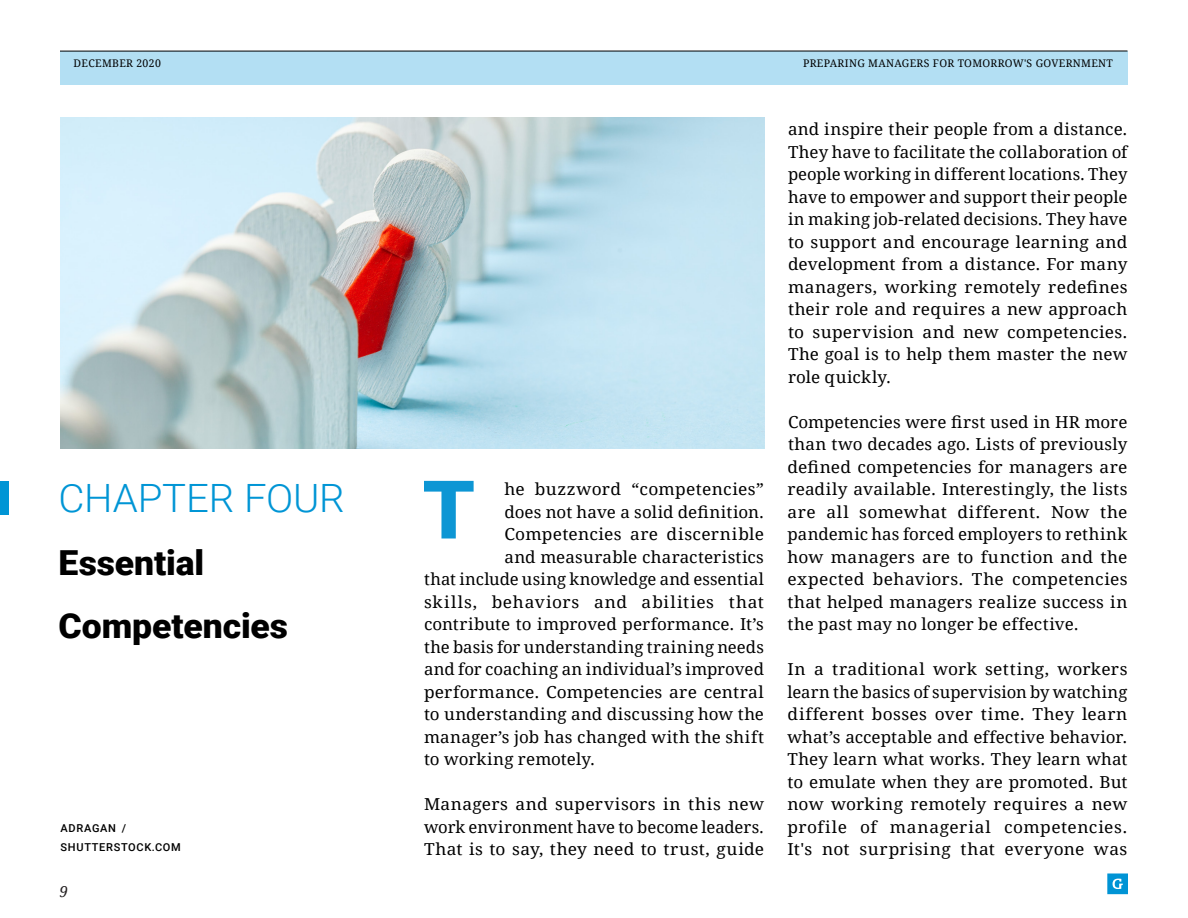
<style>
.page{position:relative;width:1188px;height:918px;background:#fff}
.page>*{position:absolute;margin:0;border:0;box-sizing:border-box;transform-origin:0 0}
.GE-stye{font:900 81px "Roboto";color:#0d96d4}
.Body_Adjustments{font:300 39px "Roboto";letter-spacing:-.005em;color:#0095d5}
.Body_Adjustments-2{font:900 34.5px/63px "Roboto";letter-spacing:-.005em;color:#000}
.GE-stye-2{font:16.5px/22.5px "Droid Serif";letter-spacing:.01em;color:#000;text-align:justify}
.GE-stye-3{font:16.5px/22.5px "Droid Serif";letter-spacing:.01em;color:#000;text-align:justify;scale:1.05 1}
.GE-stye-4{font:16.5px "Droid Serif";letter-spacing:.045em;color:#000;scale:1.05 1}
.t1{font:italic 15px "Droid Serif";color:#231f20}
.Bullets{font:500 10.95px "Roboto";letter-spacing:.06em;color:#000}
.t2{font:10.5px "Droid Serif";letter-spacing:.03em;color:#000}
</style>
<div class="page">
<div style="left:60px;top:51px;width:1068px;height:34px;background:#b3dff3"></div>
<hr style="left:60px;top:51px;width:1068px;height:1px;background:#000">
<svg style="left:1107px;top:873px;width:21px;height:21px"></svg>
<img style="left:60px;top:117px;width:704px;height:331px">
<div style="left:0;top:481px;width:8px;height:33px;background:#0095d5"></div>
<p class="t2" style="left:74px;top:56px;width:89px">DECEMBER 2020</p>
<p class="t2" style="left:803px;top:56px;width:311px">PREPARING MANAGERS FOR TOMORROW'S GOVERNMENT</p>
<p class="Body_Adjustments" style="left:58px;top:471px;width:288px">CHAPTER FOUR</p>
<p class="Body_Adjustments-2" style="left:58px;top:530px;width:231px">Essential<br>Competencies</p>
<p class="Bullets" style="left:61px;top:820px;width:67px">ADRAGAN /</p>
<p class="Bullets" style="left:61px;top:840px;width:122px">SHUTTERSTOCK.COM</p>
<p class="t1" style="left:60px;top:881px;width:10px">9</p>
<p class="GE-stye" style="left:423px;top:453px;width:54px">T</p>
<p class="GE-stye-3" style="left:504px;top:477px;width:249px">he buzzword “competencies”</p>
<p class="GE-stye-2" style="left:504px;top:500px;width:261px">does not have a solid definition.</p>
<p class="GE-stye-3" style="left:504px;top:522px;width:249px">Competencies are discernible</p>
<p class="GE-stye-2" style="left:504px;top:545px;width:261px">and measurable characteristics</p>
<p class="GE-stye-2" style="left:424px;top:567px;width:342px">that include using knowledge and essential</p>
<p class="GE-stye-4" style="left:424px;top:590px;width:325px">skills, behaviors and abilities that</p>
<p class="GE-stye-2" style="left:424px;top:612px;width:341px">contribute to improved performance. It’s</p>
<p class="GE-stye-2" style="left:424px;top:635px;width:342px">the basis for understanding training needs</p>
<p class="GE-stye-2" style="left:424px;top:657px;width:341px">and for coaching an individual’s improved</p>
<p class="GE-stye-3" style="left:424px;top:680px;width:325px">performance. Competencies are central</p>
<p class="GE-stye-2" style="left:424px;top:702px;width:342px">to understanding and discussing how the</p>
<p class="GE-stye-2" style="left:424px;top:725px;width:341px">manager’s job has changed with the shift</p>
<p class="GE-stye-2" style="left:424px;top:747px;width:172px">to working remotely.</p>
<p class="GE-stye-3" style="left:424px;top:792px;width:325px">Managers and supervisors in this new work environment have to become leaders.<br>That is to say, they need to trust, guide</p>
<p class="GE-stye-2" style="left:788px;top:117px;width:341px">and inspire their people from a distance.<br>They have to facilitate the collaboration of people working in different locations. They have to empower and support their people in making job-related decisions. They have to support and encourage learning and development from a distance. For many managers, working remotely redefines their role and requires a new approach to supervision and new competencies.<br>The goal is to help them master the new role quickly.</p>
<p class="GE-stye-2" style="left:788px;top:410px;width:342px">Competencies were first used in HR more than two decades ago. Lists of previously defined competencies for managers are readily available. Interestingly, the lists are all somewhat different. Now the pandemic has forced employers to rethink how managers are to function and the expected behaviors. The competencies that helped managers realize success in the past may no longer be effective.</p>
<p class="GE-stye-3" style="left:788px;top:657px;width:325px">In a traditional work setting, workers learn the basics of supervision by watching different bosses over time. They learn what’s acceptable and effective behavior.<br>They learn what works. They learn what to emulate when they are promoted. But now working remotely requires a new profile of managerial competencies.<br>It's not surprising that everyone was</p>
</div>
